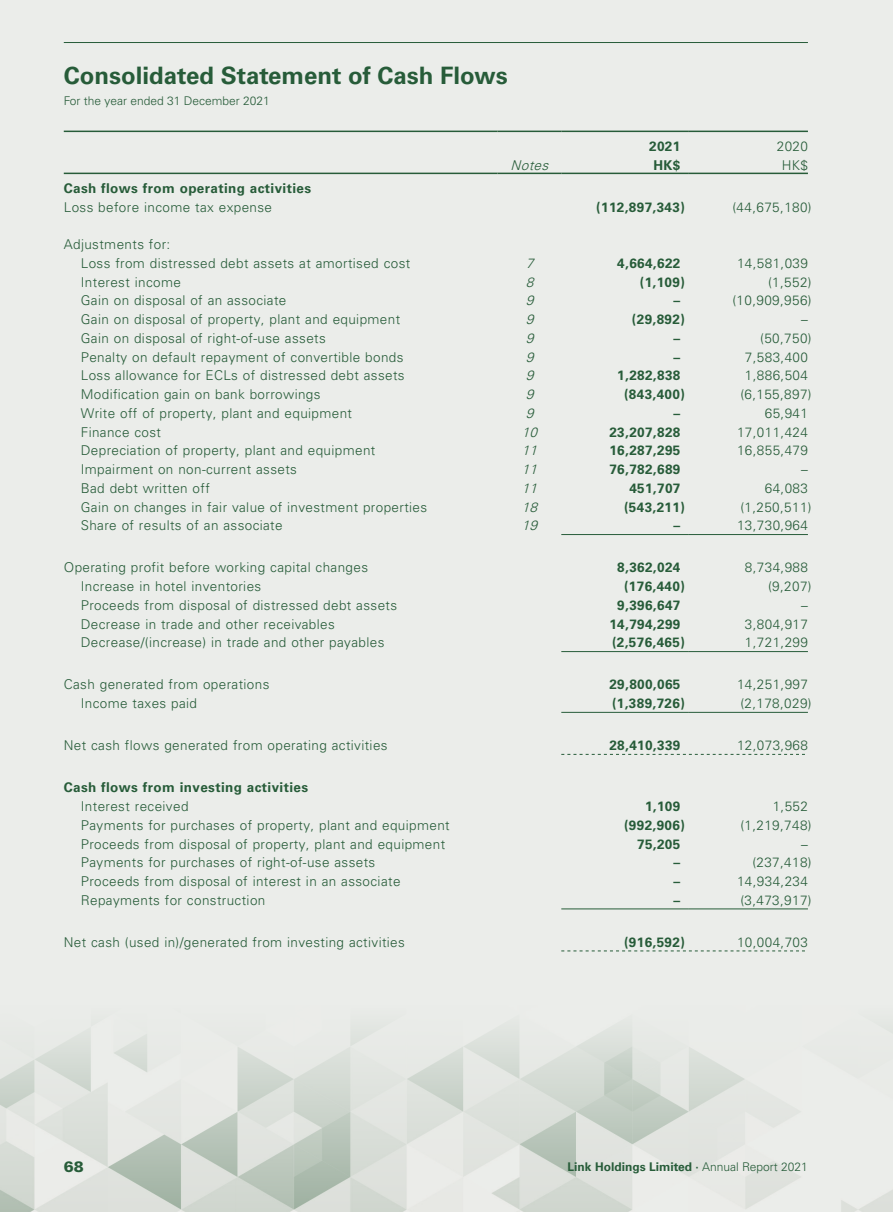
<style>
.page{position:relative;width:893px;height:1212px;background:#ebedea}
.page>*{position:absolute;margin:0;border:0;box-sizing:border-box;transform-origin:0 0}
.t1{font:700 24px "Univers LT Std";color:#275c39}
.t2{font:900 15px "Univers LT Std";color:#275c39}
.t3{font:300 13.5px/18.8px "Univers LT Std";letter-spacing:.03em;color:#275c39}
.t4{font:700 13.5px "Univers LT Std";letter-spacing:.03em;color:#275c39}
.t5{font:italic 300 13.5px "Univers LT Std";color:#275c39}
.t6{font:700 12px "Univers LT Std";color:#275c39}
.t7{font:300 12px "Univers LT Std";color:#275c39}
.s1{font-weight:300}
</style>
<div class="page">
<img style="left:0;top:951px;width:893px;height:261px">
<hr style="left:64px;top:42px;width:744px;height:1px;background:#275c39">
<hr style="left:64px;top:131px;width:433px;height:1px;background:#275c39">
<hr style="left:497px;top:131px;width:64px;height:1px;background:#275c39">
<hr style="left:561px;top:131px;width:128px;height:1px;background:#275c39">
<hr style="left:689px;top:131px;width:119px;height:1px;background:#275c39">
<hr style="left:64px;top:173px;width:433px;height:1px;background:#275c39">
<hr style="left:497px;top:173px;width:64px;height:1px;background:#275c39">
<hr style="left:561px;top:173px;width:128px;height:1px;background:#275c39">
<hr style="left:689px;top:173px;width:119px;height:1px;background:#275c39">
<hr style="left:561px;top:534px;width:128px;height:1px;background:#275c39">
<hr style="left:689px;top:534px;width:119px;height:1px;background:#275c39">
<hr style="left:561px;top:651px;width:128px;height:1px;background:#275c39">
<hr style="left:689px;top:651px;width:119px;height:1px;background:#275c39">
<hr style="left:561px;top:712px;width:128px;height:1px;background:#275c39">
<hr style="left:689px;top:712px;width:119px;height:1px;background:#275c39">
<svg style="left:561px;top:754px;width:244px;height:1px"></svg>
<hr style="left:561px;top:908px;width:128px;height:1px;background:#275c39">
<hr style="left:689px;top:908px;width:119px;height:1px;background:#275c39">
<svg style="left:561px;top:950px;width:244px;height:1px"></svg>
<h1 class="t1" style="left:64px;top:61px;width:445px">Consolidated Statement of Cash Flows</h1>
<p class="t7" style="left:64px;top:93px;width:208px">For the year ended 31 December 2021</p>
<p class="t4" style="left:649px;top:138px;width:33px">2021</p>
<p class="t3" style="left:777px;top:137px;width:33px">2020</p>
<p class="t5" style="left:511px;top:157px;width:43px">Notes</p>
<p class="t4" style="left:653px;top:157px;width:29px">HK$</p>
<p class="t3" style="left:782px;top:155px;width:28px">HK$</p>
<p class="t4" style="left:64px;top:180px;width:249px">Cash flows from operating activities</p>
<p class="t3" style="left:64px;top:197px;width:210px">Loss before income tax expense</p>
<p class="t4" style="left:596px;top:199px;width:90px">(112,897,343)</p>
<p class="t3" style="left:732px;top:197px;width:81px">(44,675,180)</p>
<p class="t3" style="left:81px;top:235px;width:331px;text-indent:-17px">Adjustments for:<br>Loss from distressed debt assets at amortised cost</p>
<p class="t5" style="left:526px;top:255px;width:13px">7</p>
<p class="t4" style="left:617px;top:255px;width:65px">4,664,622</p>
<p class="t3" style="left:737px;top:254px;width:72px">14,581,039</p>
<p class="t3" style="left:81px;top:272px;width:102px">Interest income</p>
<p class="t5" style="left:526px;top:274px;width:13px">8</p>
<p class="t4" style="left:640px;top:274px;width:47px">(1,109)</p>
<p class="t3" style="left:768px;top:272px;width:45px">(1,552)</p>
<p class="t3" style="left:81px;top:291px;width:207px">Gain on disposal of an associate</p>
<p class="t5" style="left:526px;top:292px;width:13px">9</p>
<p class="t4" style="left:674px;top:293px;width:8px">–</p>
<p class="t3" style="left:732px;top:291px;width:81px">(10,909,956)</p>
<p class="t3" style="left:81px;top:310px;width:321px">Gain on disposal of property, plant and equipment</p>
<p class="t5" style="left:526px;top:311px;width:13px">9</p>
<p class="t4" style="left:632px;top:311px;width:54px">(29,892)</p>
<p class="t3" style="left:801px;top:310px;width:8px">–</p>
<p class="t3" style="left:81px;top:329px;width:247px">Gain on disposal of right-of-use assets</p>
<p class="t5" style="left:526px;top:330px;width:13px">9</p>
<p class="t4" style="left:674px;top:330px;width:8px">–</p>
<p class="t3" style="left:760px;top:329px;width:53px">(50,750)</p>
<p class="t3" style="left:81px;top:347px;width:324px">Penalty on default repayment of convertible bonds</p>
<p class="t5" style="left:526px;top:349px;width:13px">9</p>
<p class="t4" style="left:674px;top:349px;width:8px">–</p>
<p class="t3" style="left:745px;top:347px;width:65px">7,583,400</p>
<p class="t3" style="left:81px;top:366px;width:325px">Loss allowance for ECLs of distressed debt assets</p>
<p class="t5" style="left:526px;top:367px;width:13px">9</p>
<p class="t4" style="left:617px;top:368px;width:65px">1,282,838</p>
<p class="t3" style="left:745px;top:366px;width:65px">1,886,504</p>
<p class="t3" style="left:81px;top:385px;width:241px">Modification gain on bank borrowings</p>
<p class="t5" style="left:526px;top:386px;width:13px">9</p>
<p class="t4" style="left:624px;top:386px;width:62px">(843,400)</p>
<p class="t3" style="left:740px;top:385px;width:73px">(6,155,897)</p>
<p class="t3" style="left:81px;top:404px;width:273px">Write off of property, plant and equipment</p>
<p class="t5" style="left:526px;top:405px;width:13px">9</p>
<p class="t4" style="left:674px;top:405px;width:8px">–</p>
<p class="t3" style="left:765px;top:404px;width:45px">65,941</p>
<p class="t3" style="left:81px;top:422px;width:82px">Finance cost</p>
<p class="t5" style="left:522px;top:424px;width:21px">10</p>
<p class="t4" style="left:609px;top:424px;width:72px">23,207,828</p>
<p class="t3" style="left:737px;top:422px;width:72px">17,011,424</p>
<p class="t3" style="left:81px;top:441px;width:296px">Depreciation of property, plant and equipment</p>
<p class="t5" style="left:522px;top:442px;width:21px">11</p>
<p class="t4" style="left:609px;top:443px;width:72px">16,287,295</p>
<p class="t3" style="left:737px;top:441px;width:72px">16,855,479</p>
<p class="t3" style="left:81px;top:460px;width:218px">Impairment on non-current assets</p>
<p class="t5" style="left:522px;top:461px;width:21px">11</p>
<p class="t4" style="left:609px;top:461px;width:72px">76,782,689</p>
<p class="t3" style="left:801px;top:460px;width:8px">–</p>
<p class="t3" style="left:81px;top:479px;width:131px">Bad debt written off</p>
<p class="t5" style="left:522px;top:480px;width:21px">11</p>
<p class="t4" style="left:629px;top:480px;width:53px">451,707</p>
<p class="t3" style="left:765px;top:479px;width:45px">64,083</p>
<p class="t3" style="left:81px;top:497px;width:348px">Gain on changes in fair value of investment properties</p>
<p class="t5" style="left:522px;top:499px;width:21px">18</p>
<p class="t4" style="left:624px;top:499px;width:62px">(543,211)</p>
<p class="t3" style="left:740px;top:497px;width:73px">(1,250,511)</p>
<p class="t3" style="left:81px;top:516px;width:203px">Share of results of an associate</p>
<p class="t5" style="left:522px;top:517px;width:21px">19</p>
<p class="t4" style="left:674px;top:518px;width:8px">–</p>
<p class="t3" style="left:737px;top:516px;width:72px">13,730,964</p>
<p class="t3" style="left:64px;top:558px;width:306px">Operating profit before working capital changes</p>
<p class="t4" style="left:617px;top:560px;width:65px">8,362,024</p>
<p class="t3" style="left:745px;top:558px;width:65px">8,734,988</p>
<p class="t3" style="left:81px;top:577px;width:182px">Increase in hotel inventories</p>
<p class="t4" style="left:624px;top:578px;width:62px">(176,440)</p>
<p class="t3" style="left:768px;top:577px;width:45px">(9,207)</p>
<p class="t3" style="left:81px;top:596px;width:318px">Proceeds from disposal of distressed debt assets</p>
<p class="t4" style="left:617px;top:597px;width:65px">9,396,647</p>
<p class="t3" style="left:801px;top:596px;width:8px">–</p>
<p class="t3" style="left:81px;top:614px;width:256px">Decrease in trade and other receivables</p>
<p class="t4" style="left:609px;top:616px;width:72px">14,794,299</p>
<p class="t3" style="left:745px;top:614px;width:65px">3,804,917</p>
<p class="t3" style="left:81px;top:633px;width:305px">Decrease/(increase) in trade and other payables</p>
<p class="t4" style="left:612px;top:635px;width:74px">(2,576,465)</p>
<p class="t3" style="left:745px;top:633px;width:65px">1,721,299</p>
<p class="t3" style="left:64px;top:675px;width:207px">Cash generated from operations</p>
<p class="t4" style="left:609px;top:677px;width:72px">29,800,065</p>
<p class="t3" style="left:737px;top:675px;width:72px">14,251,997</p>
<p class="t3" style="left:81px;top:694px;width:118px">Income taxes paid</p>
<p class="t4" style="left:612px;top:695px;width:74px">(1,389,726)</p>
<p class="t3" style="left:740px;top:694px;width:73px">(2,178,029)</p>
<p class="t3" style="left:64px;top:736px;width:325px">Net cash flows generated from operating activities</p>
<p class="t4" style="left:609px;top:737px;width:72px">28,410,339</p>
<p class="t3" style="left:737px;top:736px;width:72px">12,073,968</p>
<p class="t4" style="left:64px;top:779px;width:246px">Cash flows from investing activities</p>
<p class="t3" style="left:81px;top:797px;width:109px">Interest received</p>
<p class="t4" style="left:645px;top:798px;width:37px">1,109</p>
<p class="t3" style="left:773px;top:797px;width:37px">1,552</p>
<p class="t3" style="left:81px;top:815px;width:370px">Payments for purchases of property, plant and equipment</p>
<p class="t4" style="left:624px;top:817px;width:62px">(992,906)</p>
<p class="t3" style="left:740px;top:815px;width:73px">(1,219,748)</p>
<p class="t3" style="left:81px;top:834px;width:366px">Proceeds from disposal of property, plant and equipment</p>
<p class="t4" style="left:637px;top:836px;width:45px">75,205</p>
<p class="t3" style="left:801px;top:834px;width:8px">–</p>
<p class="t3" style="left:81px;top:853px;width:296px">Payments for purchases of right-of-use assets</p>
<p class="t4" style="left:674px;top:854px;width:8px">–</p>
<p class="t3" style="left:752px;top:853px;width:61px">(237,418)</p>
<p class="t3" style="left:81px;top:872px;width:321px">Proceeds from disposal of interest in an associate</p>
<p class="t4" style="left:674px;top:873px;width:8px">–</p>
<p class="t3" style="left:737px;top:872px;width:72px">14,934,234</p>
<p class="t3" style="left:81px;top:891px;width:186px">Repayments for construction</p>
<p class="t4" style="left:674px;top:892px;width:8px">–</p>
<p class="t3" style="left:740px;top:891px;width:73px">(3,473,917)</p>
<p class="t3" style="left:64px;top:933px;width:343px">Net cash (used in)/generated from investing activities</p>
<p class="t4" style="left:624px;top:934px;width:62px">(916,592)</p>
<p class="t3" style="left:737px;top:933px;width:72px">10,004,703</p>
<p class="t2" style="left:64px;top:1157px;width:22px">68</p>
<p class="t6" style="left:568px;top:1159px;width:242px">Link Holdings Limited · <span class="s1">Annual Report 2021</span></p>
</div>
